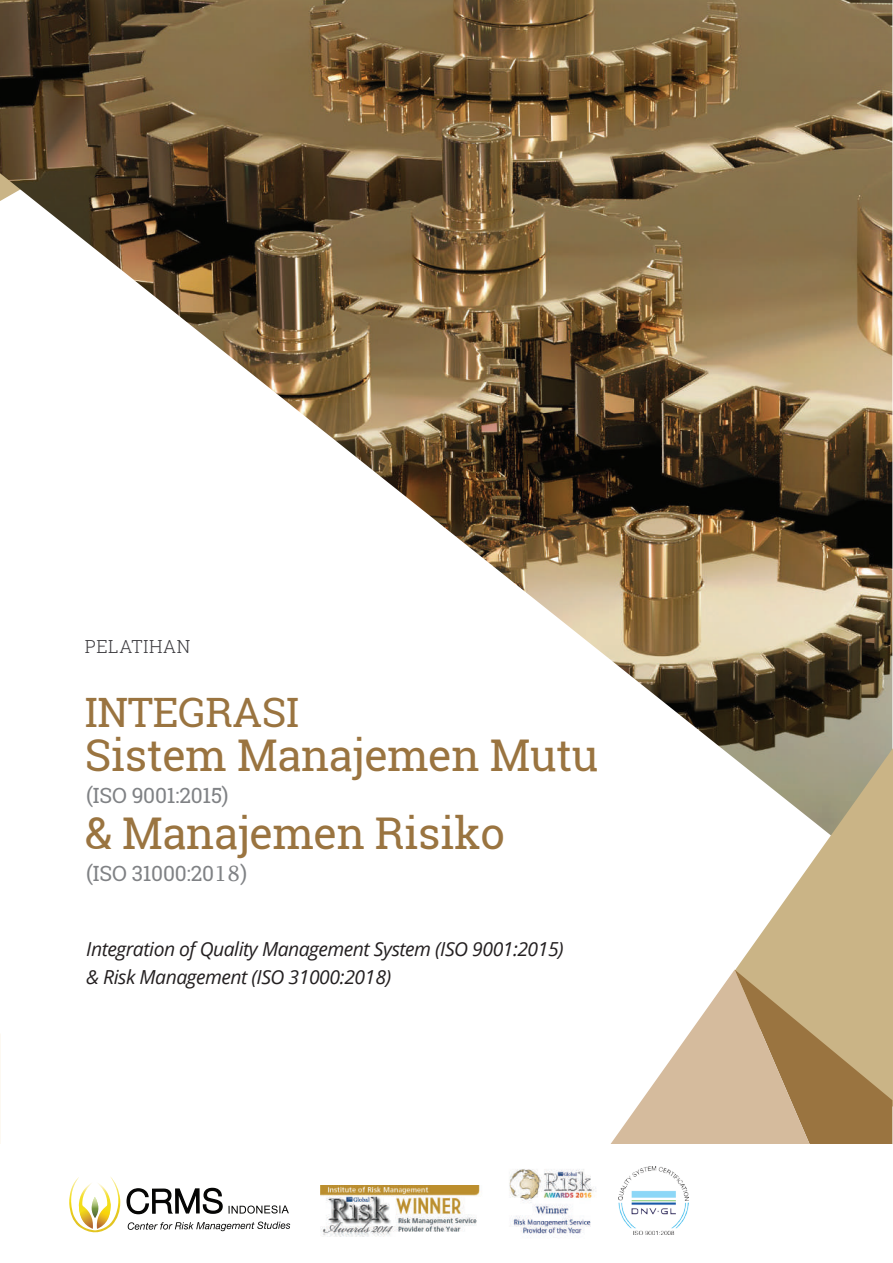
<style>
.page{position:relative;width:893px;height:1263px;background:#fff}
.page>*{position:absolute;margin:0;border:0;box-sizing:border-box;transform-origin:0 0}
.t1{font:43.8px "Roboto Slab";letter-spacing:-.01em;color:#9a7440}
.t2{font:40.5px "Roboto Slab";letter-spacing:-.01em;color:#9a7440}
.t3{font:21px "Roboto Slab";letter-spacing:-.01em;color:#808285}
.t4{font:italic 19.35px/27.6px "Open Sans";letter-spacing:-.025em;color:#231f20}
.t5{font:300 18px "Roboto Slab";letter-spacing:.03em;color:#3a393d}
.s1{font-family:"Lucida Fax"}
</style>
<div class="page">
<img style="left:0;top:0;width:892px;height:748px">
<svg style="left:721px;top:748px;width:171px;height:222px"></svg>
<svg style="left:610px;top:970px;width:282px;height:174px"></svg>
<img style="left:320px;top:1186px;width:160px;height:51px">
<img style="left:618px;top:1166px;width:70px;height:68px">
<img style="left:509px;top:1169px;width:87px;height:65px">
<svg style="left:69px;top:1177px;width:221px;height:56px"></svg>
<p class="t5" style="left:85px;top:635px;width:107px">PELATIHAN</p>
<h2 class="t2" style="left:85px;top:684px;width:216px">INTEGRASI</h2>
<h1 class="t1" style="left:85px;top:725px;width:515px">Sistem Manajemen Mutu</h1>
<p class="t3" style="left:86px;top:781px;width:144px">(ISO 9001:2015)</p>
<h1 class="t1" style="left:85px;top:803px;width:421px">&amp; Manajemen Risiko</h1>
<p class="t3" style="left:86px;top:859px;width:162px">(ISO 31000:20<span class="s1">18</span>)</p>
<p class="t4" style="left:86px;top:935px;width:479px">Integration of Quality Management System (ISO 9001:2015) &amp; Risk Management (ISO 31000:2018)</p>
</div>
